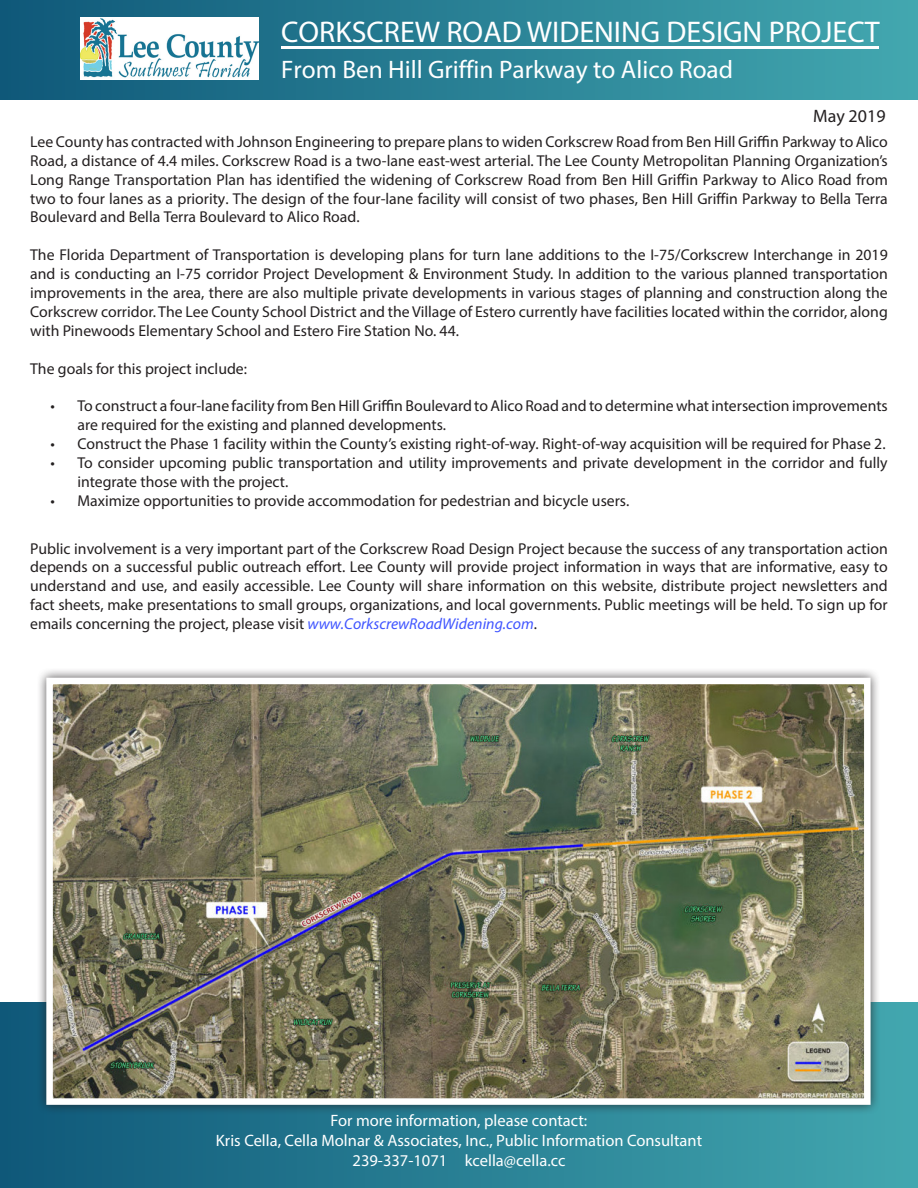
<style>
.page{position:relative;width:918px;height:1188px;background:#fff}
.page>*{position:absolute;margin:0;border:0;box-sizing:border-box;transform-origin:0 0}
.t1{font:30px "Myriad Pro";color:#fff}
.t2{font:25.35px "Myriad Pro";color:#fff}
.t3{font:18px "Myriad Pro";color:#231f20}
.t4{font:16.5px "Myriad Pro";color:#fff}
.t5{font:15.75px/18.9px "Myriad Pro";color:#231f20;text-align:justify}
.s1{font-style:italic;color:#4055ff}
</style>
<div class="page">
<div style="left:0;top:0;width:918px;height:99px;background:linear-gradient(to right,#0f5879,#43a7b0)"></div>
<img style="left:80px;top:17px;width:179px;height:62px">
<div style="left:0;top:1002px;width:918px;height:186px;background:linear-gradient(to right,#0f5879,#42a7af)"></div>
<div style="left:36px;top:668px;width:845px;height:447px;background:#231f20;opacity:.75"></div>
<img style="left:54px;top:686px;width:809px;height:411px">
<div style="left:46px;top:678px;width:825px;height:427px;border:7px solid #fff"></div>
<hr style="left:282px;top:46px;width:597px;height:3px;background:#fff">
<p class="t1" style="left:281px;top:13px;width:600px">CORKSCREW ROAD WIDENING DESIGN PROJECT</p>
<p class="t2" style="left:281px;top:53px;width:453px">From Ben Hill Griffin Parkway to Alico Road</p>
<p class="t3" style="left:813px;top:105px;width:74px">May 2019</p>
<p class="t5" style="left:30px;top:132px;width:859px">Lee County has contracted with Johnson Engineering to prepare plans to widen Corkscrew Road from Ben Hill Griffin Parkway to Alico Road, a distance of 4.4 miles. Corkscrew Road is a two-lane east-west arterial. The Lee County Metropolitan Planning Organization’s Long Range Transportation Plan has identified the widening of Corkscrew Road from Ben Hill Griffin Parkway to Alico Road from two to four lanes as a priority. The design of the four-lane facility will consist of two phases, Ben Hill Griffin Parkway to Bella Terra Boulevard and Bella Terra Boulevard to Alico Road.</p>
<p class="t5" style="left:30px;top:245px;width:859px">The Florida Department of Transportation is developing plans for turn lane additions to the I-75/Corkscrew Interchange in 2019 and is conducting an I-75 corridor Project Development &amp; Environment Study. In addition to the various planned transportation improvements in the area, there are also multiple private developments in various stages of planning and construction along the Corkscrew corridor. The Lee County School District and the Village of Estero currently have facilities located within the corridor, along with Pinewoods Elementary School and Estero Fire Station No. 44.</p>
<p class="t5" style="left:30px;top:359px;width:218px">The goals for this project include:</p>
<p class="t5" style="left:77px;top:396px;width:812px;text-indent:-27px">• To construct a four-lane facility from Ben Hill Griffin Boulevard to Alico Road and to determine what intersection improvements are required for the existing and planned developments.</p>
<p class="t5" style="left:50px;top:434px;width:837px">• Construct the Phase 1 facility within the County’s existing right-of-way. Right-of-way acquisition will be required for Phase 2.</p>
<p class="t5" style="left:77px;top:453px;width:812px;text-indent:-27px">• To consider upcoming public transportation and utility improvements and private development in the corridor and fully integrate those with the project.</p>
<p class="t5" style="left:50px;top:491px;width:580px">• Maximize opportunities to provide accommodation for pedestrian and bicycle users.</p>
<p class="t5" style="left:30px;top:539px;width:859px">Public involvement is a very important part of the Corkscrew Road Design Project because the success of any transportation action depends on a successful public outreach effort. Lee County will provide project information in ways that are informative, easy to understand and use, and easily accessible. Lee County will share information on this website, distribute project newsletters and fact sheets, make presentations to small groups, organizations, and local governments. Public meetings will be held. To sign up for emails concerning the project, please visit <span class="s1">www.CorkscrewRoadWidening.com</span>.</p>
<p class="t4" style="left:331px;top:1111px;width:258px">For more information, please contact:</p>
<p class="t4" style="left:216px;top:1130px;width:488px">Kris Cella, Cella Molnar &amp; Associates, Inc., Public Information Consultant</p>
<p class="t4" style="left:353px;top:1150px;width:214px">239-337-1071 kcella@cella.cc</p>
</div>
